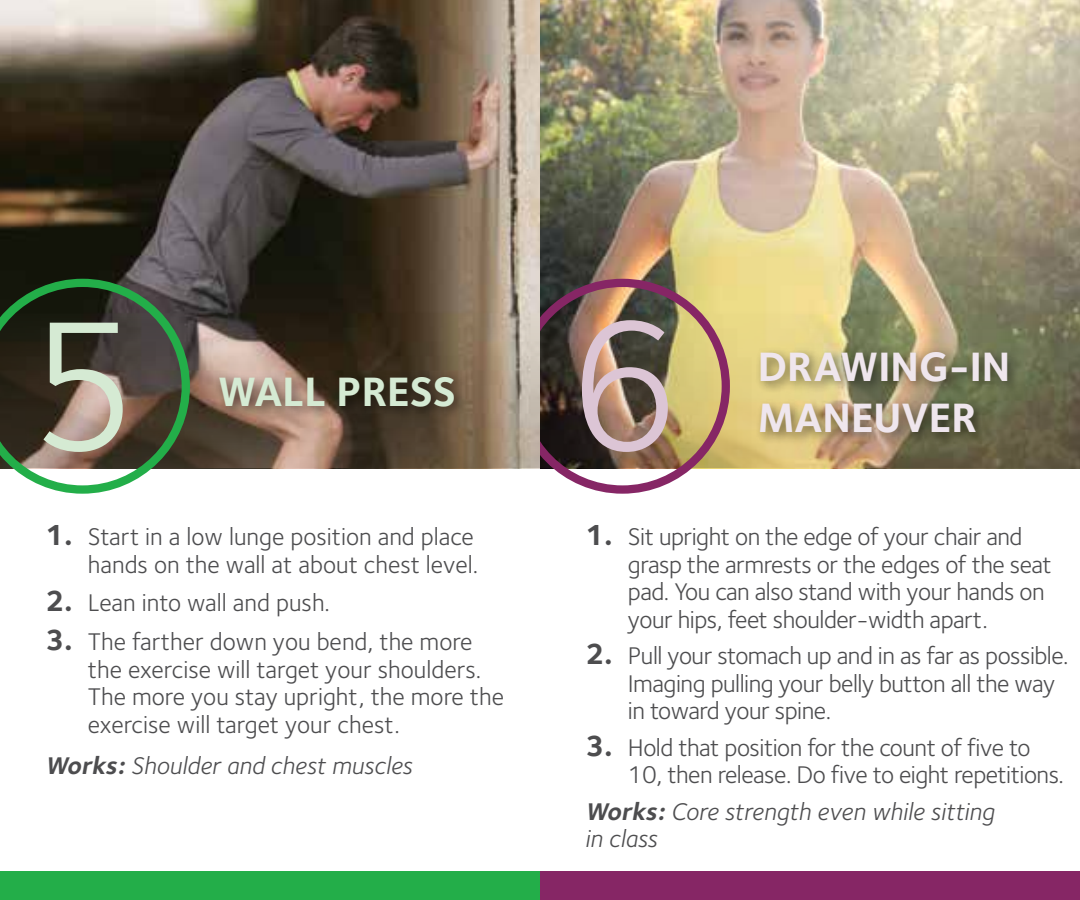
<style>
.page{position:relative;width:1080px;height:900px;background:#fff}
.page>*{position:absolute;margin:0;border:0;box-sizing:border-box;transform-origin:0 0}
.t1{font:190.5px "Foundry Sterling";color:#dcc5d5}
.t2{font:190.5px "Foundry Sterling";color:#d5ead3}
.t3{font:700 42.5px "Foundry Sterling";color:#efe6ed}
.t4{font:700 42.5px "Foundry Sterling";color:#d5ead3}
.t5{font:25px/27.5px "Foundry Sterling";letter-spacing:-.02em;color:#4d4d4f}
.t6{font:25px/27.5px "Foundry Sterling";color:#4d4d4f;text-align:right}
.t7{font:italic 25px/27.5px "Foundry Sterling";color:#4d4d4f}
.s1{font-weight:700;font-size:30px}
.s2{font-weight:700}
</style>
<div class="page">
<div style="left:0;top:871px;width:577px;height:29px;background:#23ae49"></div>
<img style="left:0;top:0;width:1080px;height:281px">
<img style="left:540px;top:281px;width:540px;height:187px">
<div style="left:754px;top:346px;width:267px;height:101px;background:#000;opacity:.5"></div>
<div style="left:515px;top:279px;width:215px;height:215px;border:8px solid #862665;border-radius:50%"></div>
<div style="left:540px;top:871px;width:540px;height:29px;background:#862665"></div>
<img style="left:190px;top:281px;width:350px;height:187px">
<div style="left:213px;top:370px;width:255px;height:50px;background:#000;opacity:.5"></div>
<svg style="left:0;top:279px;width:190px;height:215px;background:#575c4a"></svg>
<h1 class="t2" style="left:28px;top:276px;width:114px">5</h1>
<h2 class="t4" style="left:218px;top:366px;width:240px">WALL PRESS</h2>
<p class="t6" style="left:45px;top:523px;width:435px"><span class="s1">1.</span> Start in a low lunge position and place hands on the wall at about chest level.</p>
<p class="t6" style="left:45px;top:589px;width:286px"><span class="s1">2.</span> Lean into wall and push.</p>
<p class="t6" style="left:88px;top:628px;width:418px;text-align:left;text-indent:-43px"><span class="s1">3.</span> The farther down you bend, the more the exercise will target your shoulders.<br>The more you stay upright, the more the exercise will target your chest.</p>
<p class="t7" style="left:45px;top:751px;width:369px"><span class="s2">Works:</span>Shoulder and chest muscles</p>
<h1 class="t1" style="left:568px;top:276px;width:114px">6</h1>
<h2 class="t3" style="left:758px;top:341px;width:254px">DRAWING-IN</h2>
<h2 class="t3" style="left:758px;top:392px;width:220px">MANEUVER</h2>
<p class="t5" style="left:628px;top:523px;width:425px;text-indent:-43px"><span class="s1">1.</span> Sit upright on the edge of your chair and grasp the armrests or the edges of the seat pad. You can also stand with your hands on your hips, feet shoulder-width apart.</p>
<p class="t5" style="left:628px;top:642px;width:442px;text-indent:-43px"><span class="s1">2.</span> Pull your stomach up and in as far as possible.<br>Imaging pulling your belly button all the way in toward your spine.</p>
<p class="t5" style="left:628px;top:734px;width:438px;text-indent:-43px"><span class="s1">3.</span> Hold that position for the count of five to<br>10, then release. Do five to eight repetitions.</p>
<p class="t7" style="left:585px;top:797px;width:411px"><span class="s2">Works:</span>Core strength even while sitting in class</p>
</div>
